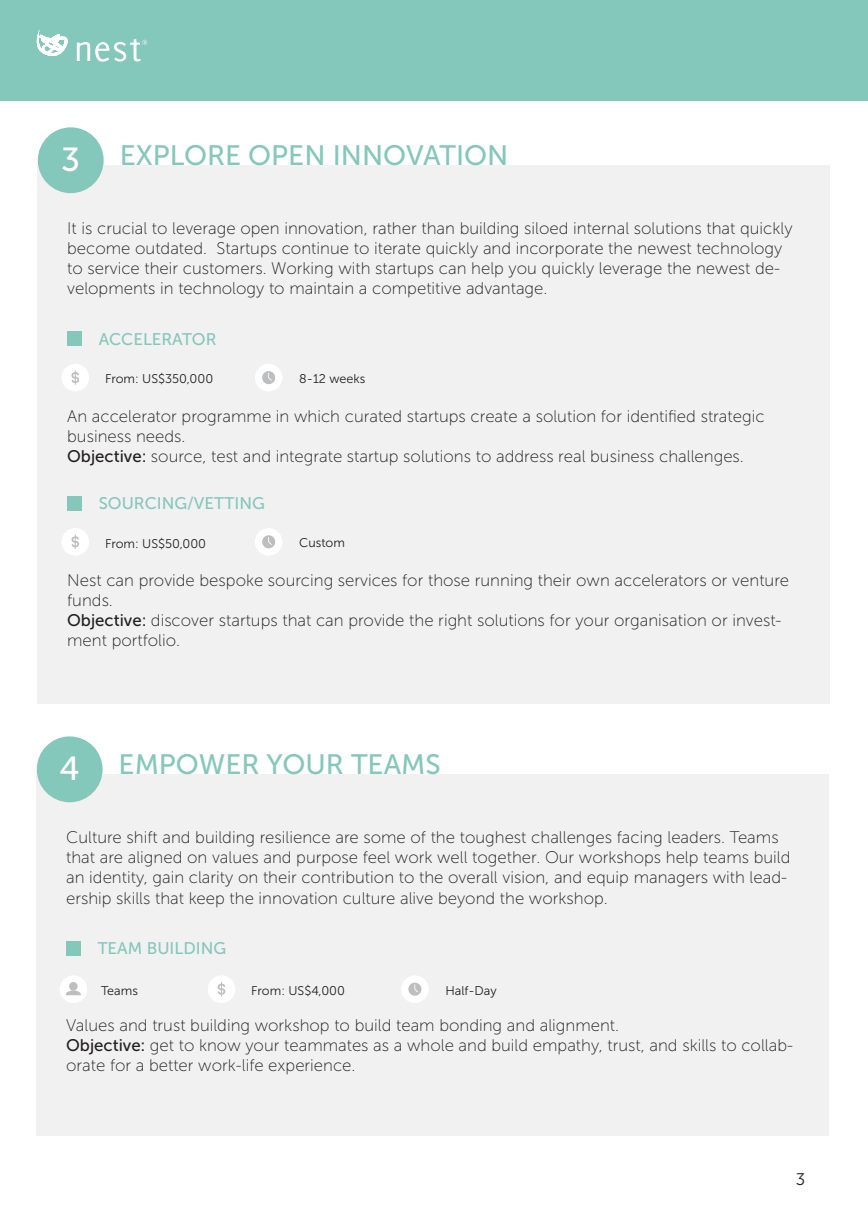
<style>
.page{position:relative;width:868px;height:1228px;background:#fff}
.page>*{position:absolute;margin:0;border:0;box-sizing:border-box;transform-origin:0 0}
.t1{font:28px "Museo Sans 500";color:#84c7bb}
.t2{font:16.8px/20.2px "Museo Sans 100";color:#231f20}
.t3{font:16.8px "Museo Sans 500";color:#84c7bb}
.t4{font:16.8px "Museo Sans 300";color:#231f20}
.t5{font:12.6px "Museo Sans 300";color:#231f20}
.s1{font-size:33.25px;color:#fff}
.s2{font-family:"Museo Sans 500"}
</style>
<div class="page">
<div style="left:0;top:0;width:868px;height:100px;background:#84c7bb"></div>
<svg style="left:37px;top:29px;width:31px;height:27px"></svg>
<svg style="left:77px;top:39px;width:70px;height:23px"></svg>
<div style="left:38px;top:165px;width:792px;height:538px;background:#f1f1f2"></div>
<div style="left:38px;top:127px;width:66px;height:66px;background:#84c7bb;border-radius:50%"></div>
<div style="left:67px;top:332px;width:15px;height:14px;background:#84c7bb"></div>
<div style="left:62px;top:364px;width:27px;height:27px;background:#fff;border-radius:50%"></div>
<svg style="left:71px;top:370px;width:8px;height:15px"></svg>
<div style="left:255px;top:364px;width:27px;height:27px;background:#fff;border-radius:50%"></div>
<svg style="left:262px;top:371px;width:13px;height:13px"></svg>
<div style="left:67px;top:496px;width:15px;height:14px;background:#84c7bb"></div>
<div style="left:62px;top:528px;width:27px;height:28px;background:#fff;border-radius:50%"></div>
<svg style="left:71px;top:535px;width:8px;height:14px"></svg>
<div style="left:255px;top:528px;width:27px;height:28px;background:#fff;border-radius:50%"></div>
<svg style="left:262px;top:535px;width:13px;height:13px"></svg>
<div style="left:37px;top:774px;width:792px;height:362px;background:#f1f1f2"></div>
<div style="left:37px;top:736px;width:66px;height:66px;background:#84c7bb;border-radius:50%"></div>
<div style="left:66px;top:941px;width:15px;height:14px;background:#84c7bb"></div>
<div style="left:60px;top:975px;width:27px;height:28px;background:#fff;border-radius:50%"></div>
<svg style="left:66px;top:989px;width:15px;height:6px"></svg>
<div style="left:69px;top:982px;width:9px;height:8px;background:#bcbec0;border-radius:50%"></div>
<div style="left:208px;top:975px;width:27px;height:28px;background:#fff;border-radius:50%"></div>
<svg style="left:218px;top:982px;width:7px;height:14px"></svg>
<div style="left:401px;top:975px;width:28px;height:28px;background:#fff;border-radius:50%"></div>
<svg style="left:408px;top:982px;width:13px;height:14px"></svg>
<h1 class="t1" style="left:61px;top:140px;width:449px"><span class="s1">3</span> EXPLORE OPEN INNOVATION</h1>
<p class="t2" style="left:67px;top:218px;width:727px">It is crucial to leverage open innovation, rather than building siloed internal solutions that quickly become outdated. Startups continue to iterate quickly and incorporate the newest technology to service their customers. Working with startups can help you quickly leverage the newest de&shy;velopments in technology to maintain a competitive advantage.</p>
<p class="t3" style="left:99px;top:330px;width:119px">ACCELERATOR</p>
<p class="t5" style="left:105px;top:372px;width:110px">From: US$350,000</p>
<p class="t5" style="left:299px;top:372px;width:68px">8-12 weeks</p>
<p class="t2" style="left:67px;top:406px;width:699px">An accelerator programme in which curated startups create a solution for identified strategic business needs.<br><span class="s2">Objective:</span> source, test and integrate startup solutions to address real business challenges.</p>
<p class="t3" style="left:99px;top:494px;width:168px">SOURCING/VETTING</p>
<p class="t5" style="left:105px;top:536px;width:103px">From: US$50,000</p>
<p class="t5" style="left:299px;top:536px;width:47px">Custom</p>
<p class="t2" style="left:67px;top:570px;width:723px">Nest can provide bespoke sourcing services for those running their own accelerators or venture funds.<br><span class="s2">Objective:</span> discover startups that can provide the right solutions for your organisation or invest&shy;ment portfolio.</p>
<h1 class="t1" style="left:60px;top:749px;width:383px"><span class="s1">4</span> EMPOWER YOUR TEAMS</h1>
<p class="t2" style="left:66px;top:827px;width:726px">Culture shift and building resilience are some of the toughest challenges facing leaders. Teams that are aligned on values and purpose feel work well together. Our workshops help teams build an identity, gain clarity on their contribution to the overall vision, and equip managers with lead&shy;ership skills that keep the innovation culture alive beyond the workshop.</p>
<p class="t3" style="left:98px;top:939px;width:130px">TEAM BUILDING</p>
<p class="t5" style="left:101px;top:984px;width:38px">Teams</p>
<p class="t5" style="left:251px;top:984px;width:95px">From: US$4,000</p>
<p class="t5" style="left:445px;top:983px;width:53px">Half-Day</p>
<p class="t2" style="left:66px;top:1015px;width:728px">Values and trust building workshop to build team bonding and alignment.<br><span class="s2">Objective:</span> get to know your teammates as a whole and build empathy, trust, and skills to collab&shy;orate for a better work-life experience.</p>
<p class="t4" style="left:796px;top:1170px;width:11px">3</p>
</div>
